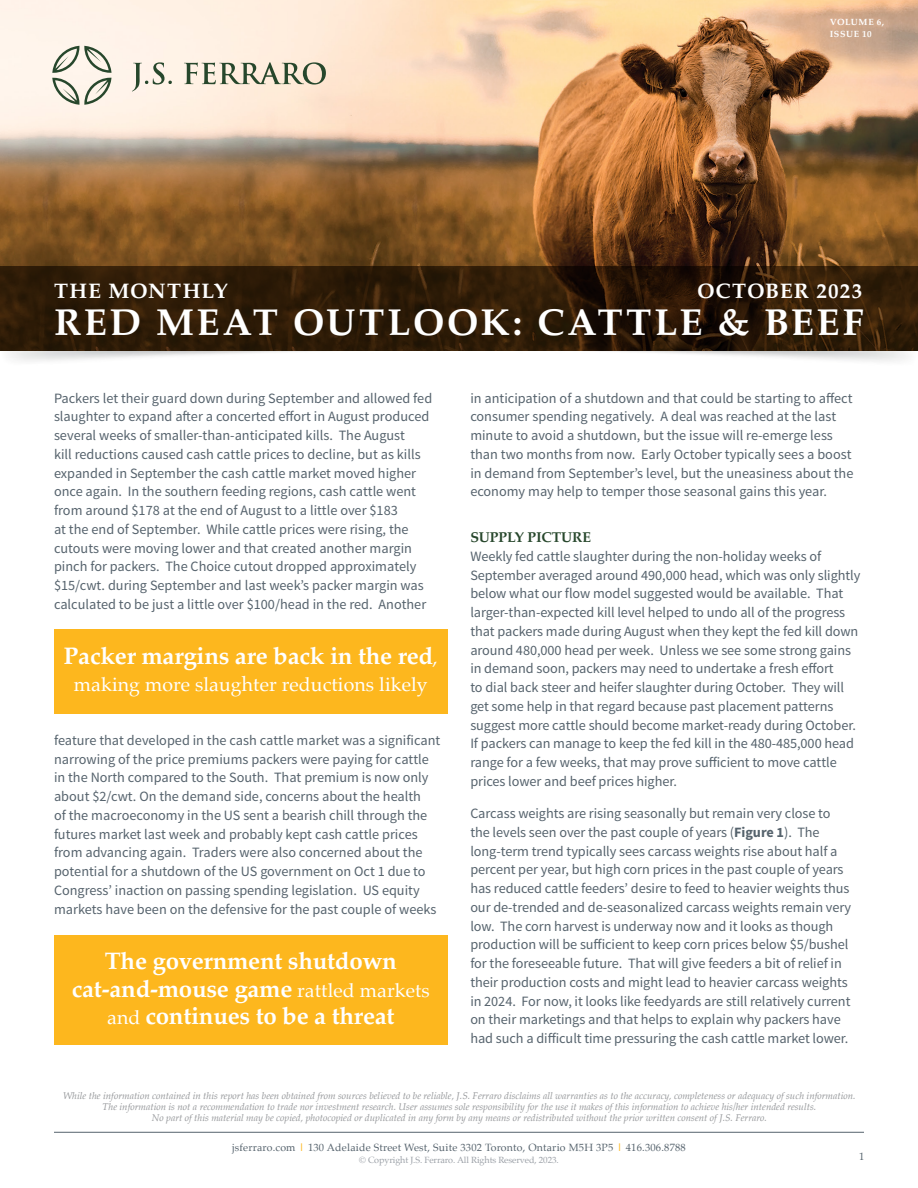
<style>
.page{position:relative;width:918px;height:1188px;background:#fff}
.page>*{position:absolute;margin:0;border:0;box-sizing:border-box;transform-origin:0 0}
.t1{font:700 37.5px "Palatino";letter-spacing:.065em;color:#fff}
.t2{font:700 24px/27.8px "Palatino";letter-spacing:-.01em;color:#fff;text-align:center}
.t3{font:700 21px "Palatino";letter-spacing:.055em;color:#fff}
.t4{font:19.5px "Palatino";letter-spacing:.005em;color:#fff}
.testo_normale{font:14.25px/18.8px "Source Sans Pro";letter-spacing:-.005em;color:#56636d}
.testo_normale-2{font:700 14.25px "Palatino";letter-spacing:-.005em;color:#27472c}
.t5{font:10.5px "Palatino";letter-spacing:.02em;color:#56636d}
.t6{font:italic 9.75px/11.2px "Palatino";color:#939598;text-align:center}
.t7{font:9px "Palatino";letter-spacing:-.01em;color:#9ba0a7}
.t8{font:700 9px/12px "Palatino";letter-spacing:.055em;color:#fff}
.s1{font-weight:700}
.s2{font-weight:400;font-size:19.5px}
.s3{font-weight:700;color:#fdb71e}
</style>
<div class="page">
<img style="left:0;top:0;width:918px;height:266px">
<svg style="left:0;top:266px;width:918px;height:85px;background:#2e1a07"></svg>
<hr style="left:54px;top:1132px;width:810px;height:1px;background:#56636d">
<svg style="left:52px;top:46px;width:60px;height:59px;background:#ccccbe"></svg>
<svg style="left:132px;top:62px;width:40px;height:29px"></svg>
<svg style="left:184px;top:62px;width:142px;height:23px;background:#bcb9a6"></svg>
<div style="left:54px;top:935px;width:394px;height:110px;background:#fdb71e"></div>
<div style="left:54px;top:629px;width:394px;height:84px;background:#fdb71e"></div>
<p class="t8" style="left:830px;top:16px;width:56px">VOLUME 6,<br>ISSUE 10</p>
<p class="t3" style="left:54px;top:273px;width:175px">THE MONTHLY</p>
<p class="t3" style="left:697px;top:273px;width:167px">OCTOBER 2023</p>
<p class="t1" style="left:54px;top:290px;width:811px">RED MEAT OUTLOOK: CATTLE &amp; BEEF</p>
<p class="testo_normale" style="left:54px;top:389px;width:380px">Packers let their guard down during September and allowed fed slaughter to expand after a concerted effort in August produced several weeks of smaller-than-anticipated kills. The August<br>kill reductions caused cash cattle prices to decline, but as kills expanded in September the cash cattle market moved higher once again. In the southern feeding regions, cash cattle went from around $178 at the end of August to a little over $183<br>at the end of September. While cattle prices were rising, the cutouts were moving lower and that created another margin pinch for packers. The Choice cutout dropped approximately $15/cwt. during September and last week’s packer margin was calculated to be just a little over $100/head in the red. Another</p>
<p class="testo_normale" style="left:470px;top:389px;width:385px">in anticipation of a shutdown and that could be starting to affect consumer spending negatively. A deal was reached at the last minute to avoid a shutdown, but the issue will re-emerge less than two months from now. Early October typically sees a boost in demand from September’s level, but the uneasiness about the economy may help to temper those seasonal gains this year.</p>
<p class="testo_normale-2" style="left:470px;top:525px;width:122px">SUPPLY PICTURE</p>
<p class="testo_normale" style="left:470px;top:547px;width:392px">Weekly fed cattle slaughter during the non-holiday weeks of September averaged around 490,000 head, which was only slightly below what our flow model suggested would be available. That larger-than-expected kill level helped to undo all of the progress that packers made during August when they kept the fed kill down around 480,000 head per week. Unless we see some strong gains in demand soon, packers may need to undertake a fresh effort<br>to dial back steer and heifer slaughter during October. They will get some help in that regard because past placement patterns suggest more cattle should become market-ready during October.<br>If packers can manage to keep the fed kill in the 480-485,000 head range for a few weeks, that may prove sufficient to move cattle prices lower and beef prices higher.</p>
<p class="testo_normale" style="left:470px;top:804px;width:382px">Carcass weights are rising seasonally but remain very close to the levels seen over the past couple of years (<span class="s1">Figure 1</span>). The long-term trend typically sees carcass weights rise about half a percent per year, but high corn prices in the past couple of years has reduced cattle feeders’ desire to feed to heavier weights thus our de-trended and de-seasonalized carcass weights remain very low. The corn harvest is underway now and it looks as though production will be sufficient to keep corn prices below $5/bushel for the foreseeable future. That will give feeders a bit of relief in their production costs and might lead to heavier carcass weights in 2024. For now, it looks like feedyards are still relatively current on their marketings and that helps to explain why packers have had such a difficult time pressuring the cash cattle market lower.</p>
<p class="t2" style="left:64px;top:641px;width:375px">Packer margins are back in the red<span class="s2">,</span></p>
<p class="t4" style="left:74px;top:668px;width:355px">making more slaughter reductions likely</p>
<p class="testo_normale" style="left:54px;top:731px;width:388px">feature that developed in the cash cattle market was a significant narrowing of the price premiums packers were paying for cattle in the North compared to the South. That premium is now only about $2/cwt. On the demand side, concerns about the health<br>of the macroeconomy in the US sent a bearish chill through the futures market last week and probably kept cash cattle prices from advancing again. Traders were also concerned about the potential for a shutdown of the US government on Oct 1 due to Congress’ inaction on passing spending legislation. US equity markets have been on the defensive for the past couple of weeks</p>
<p class="t2" style="left:72px;top:946px;width:360px">The government shutdown cat-and-mouse game <span class="s2">rattled markets and</span> continues to be a threat</p>
<p class="t6" style="left:63px;top:1089px;width:794px">While the information contained in this report has been obtained from sources believed to be reliable, J.S. Ferraro disclaims all warranties as to the accuracy, completeness or adequacy of such information.<br>The information is not a recommendation to trade nor investment research. User assumes sole responsibility for the use it makes of this information to achieve his/her intended results.<br>No part of this material may be copied, photocopied or duplicated in any form by any means or redistributed without the prior written consent of J.S. Ferraro.</p>
<p class="t5" style="left:232px;top:1138px;width:455px">jsferraro.com <span class="s3">|</span> 130 Adelaide Street West, Suite 3302 Toronto, Ontario M5H 3P5 <span class="s3">|</span> 416.306.8788</p>
<p class="t7" style="left:359px;top:1152px;width:201px">© Copyright J.S. Ferraro. All Rights Reserved, 2023.</p>
<p class="t5" style="left:859px;top:1148px;width:7px">1</p>
</div>
